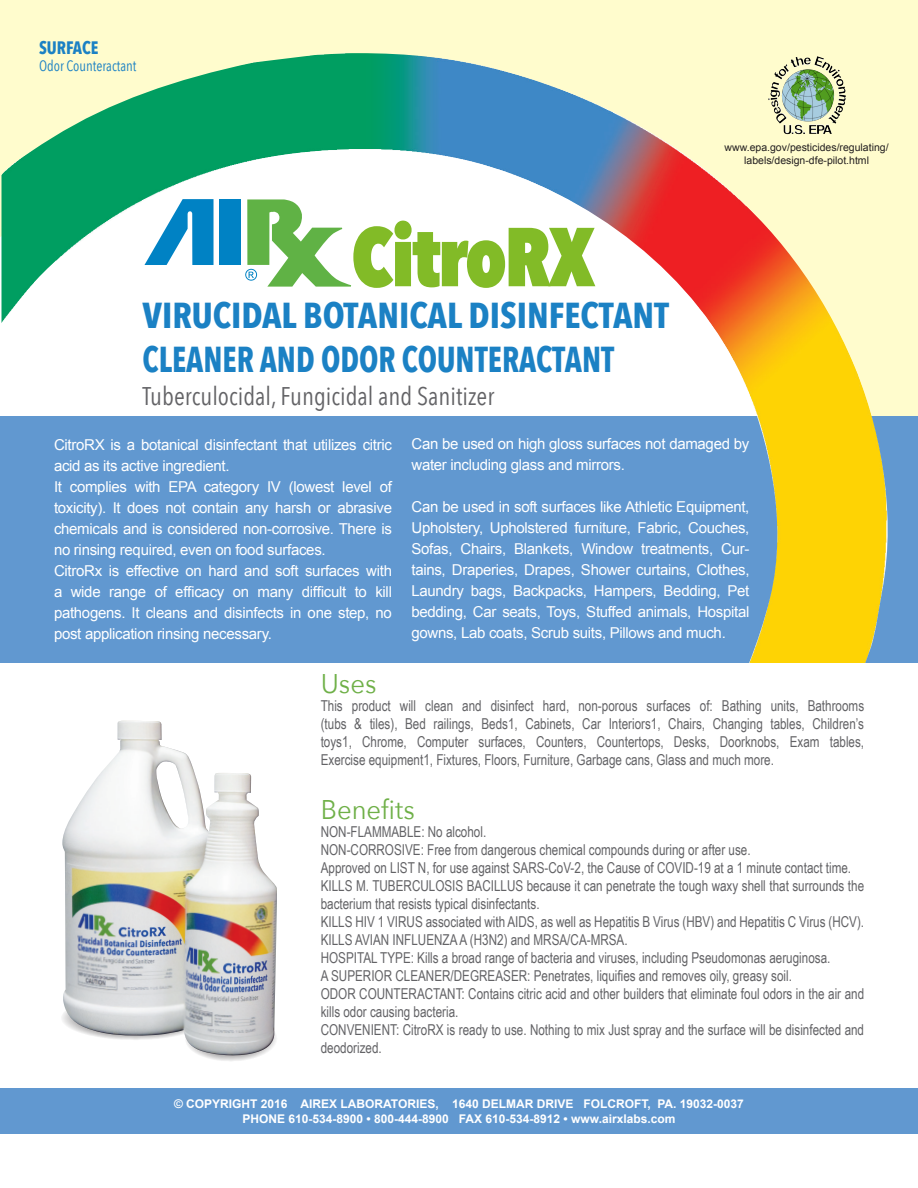
<style>
.page{position:relative;width:918px;height:1188px;background:#fff}
.page>*{position:absolute;margin:0;border:0;box-sizing:border-box;transform-origin:0 0}
.t1{font:800 82.5px "Avenir Next Condensed";letter-spacing:-.03em;color:#82bb27;scale:.96 1}
.t2{font:700 36px "Avenir Next Condensed";color:#1b81c4}
.t3{font:700 36px "Avenir Next Condensed";color:#1b81c4;scale:.88 1}
.t4{font:27px "Avenir Next";color:#6fb048;scale:.95 1}
.t5{font:25.5px "Avenir Next Condensed";color:#636366}
.t6{font:700 18px "Avenir Next Condensed";color:#1b81c4;scale:.95 1}
.t7{font:15px/18px "Arial Narrow";color:#636366;scale:.95 1}
.t8{font:15px/21px "Arial";letter-spacing:-.02em;color:#fff;text-align:justify}
.t9{font:15px "Avenir Next Condensed";color:#1b81c4;scale:.95 1}
.t10{font:700 12px "Arial";color:#fff}
.t11{font:10.5px "Arial";color:#231f20}
</style>
<div class="page">
<div style="left:0;top:1089px;width:918px;height:45px;background:#6198d0"></div>
<div style="left:0;top:0;width:918px;height:417px;background:#fffccd"></div>
<div style="left:0;top:417px;width:918px;height:246px;background:#6198d0"></div>
<img style="left:2px;top:53px;width:891px;height:610px">
<svg style="left:144px;top:199px;width:70px;height:66px"></svg>
<div style="left:219px;top:199px;width:22px;height:66px;background:#0082c4"></div>
<svg style="left:245px;top:199px;width:106px;height:88px"></svg>
<svg style="left:185px;top:1016px;width:93px;height:46px"></svg>
<img style="left:62px;top:721px;width:215px;height:336px">
<img style="left:796px;top:56px;width:28px;height:11px">
<p class="t6" style="left:39px;top:37px;width:64px">SURFACE</p>
<p class="t9" style="left:39px;top:52px;width:104px">Odor Counteractant</p>
<p class="t1" style="left:351px;top:206px;width:256px">CitroRX</p>
<p class="t2" style="left:142px;top:294px;width:528px">VIRUCIDAL BOTANICAL DISINFECTANT</p>
<p class="t3" style="left:142px;top:337px;width:538px">CLEANER AND ODOR COUNTERACTANT</p>
<p class="t5" style="left:142px;top:374px;width:353px">Tuberculocidal, Fungicidal and Sanitizer</p>
<p class="t11" style="left:725px;top:142px;width:165px">www.epa.gov/pesticides/regulating/</p>
<p class="t11" style="left:744px;top:154px;width:126px">labels/design-dfe-pilot.html</p>
<p class="t8" style="left:54px;top:435px;width:340px">CitroRX is a botanical disinfectant that utilizes citric acid as its active ingredient.</p>
<p class="t8" style="left:54px;top:477px;width:340px">It complies with EPA category IV (lowest level of toxicity). It does not contain any harsh or abrasive chemicals and is considered non-corrosive. There is no rinsing required, even on food surfaces.</p>
<p class="t8" style="left:54px;top:561px;width:340px">CitroRx is effective on hard and soft surfaces with a wide range of efficacy on many difficult to kill pathogens. It cleans and disinfects in one step, no post application rinsing necessary.</p>
<p class="t8" style="left:411px;top:433px;width:339px">Can be used on high gloss surfaces not damaged by water including glass and mirrors.</p>
<p class="t8" style="left:411px;top:496px;width:340px">Can be used in soft surfaces like Athletic Equipment, Upholstery, Upholstered furniture, Fabric, Couches, Sofas, Chairs, Blankets, Window treatments, Cur&shy;tains, Draperies, Drapes, Shower curtains, Clothes, Laundry bags, Backpacks, Hampers, Bedding, Pet bedding, Car seats, Toys, Stuffed animals, Hospital gowns, Lab coats, Scrub suits, Pillows and much.</p>
<p class="t4" style="left:321px;top:661px;width:60px">Uses</p>
<p class="t7" style="left:321px;top:696px;width:574px;text-align:justify">This product will clean and disinfect hard, non-porous surfaces of: Bathing units, Bathrooms (tubs &amp; tiles), Bed railings, Beds1, Cabinets, Car Interiors1, Chairs, Changing tables, Children’s toys1, Chrome, Computer surfaces, Counters, Countertops, Desks, Doorknobs, Exam tables, Exercise equipment1, Fixtures, Floors, Furniture, Garbage cans, Glass and much more.</p>
<p class="t4" style="left:321px;top:787px;width:100px">Benefits</p>
<p class="t7" style="left:321px;top:822px;width:176px">NON-FLAMMABLE: No alcohol.</p>
<p class="t7" style="left:321px;top:840px;width:454px">NON-CORROSIVE: Free from dangerous chemical compounds during or after use.</p>
<p class="t7" style="left:321px;top:858px;width:560px">Approved on LIST N, for use against SARS-CoV-2, the Cause of COVID-19 at a 1 minute contact time.</p>
<p class="t7" style="left:321px;top:876px;width:574px">KILLS M. TUBERCULOSIS BACILLUS because it can penetrate the tough waxy shell that surrounds the bacterium that resists typical disinfectants.</p>
<p class="t7" style="left:321px;top:912px;width:574px">KILLS HIV 1 VIRUS associated with AIDS, as well as Hepatitis B Virus (HBV) and Hepatitis C Virus (HCV).</p>
<p class="t7" style="left:321px;top:930px;width:325px">KILLS AVIAN INFLUENZA A (H3N2) and MRSA/CA-MRSA.</p>
<p class="t7" style="left:321px;top:948px;width:538px">HOSPITAL TYPE: Kills a broad range of bacteria and viruses, including Pseudomonas aeruginosa.</p>
<p class="t7" style="left:321px;top:966px;width:498px">A SUPERIOR CLEANER/DEGREASER: Penetrates, liquifies and removes oily, greasy soil.</p>
<p class="t7" style="left:321px;top:984px;width:574px">ODOR COUNTERACTANT: Contains citric acid and other builders that eliminate foul odors in the air and kills odor causing bacteria.</p>
<p class="t7" style="left:321px;top:1020px;width:574px">CONVENIENT: CitroRX is ready to use. Nothing to mix Just spray and the surface will be disinfected and deodorized.</p>
<p class="t10" style="left:174px;top:1097px;width:571px">© COPYRIGHT 2016 AIREX LABORATORIES, 1640 DELMAR DRIVE FOLCROFT, PA. 19032-0037</p>
<p class="t10" style="left:243px;top:1112px;width:434px">PHONE 610-534-8900 • 800-444-8900 FAX 610-534-8912 • www.airxlabs.com</p>
</div>
